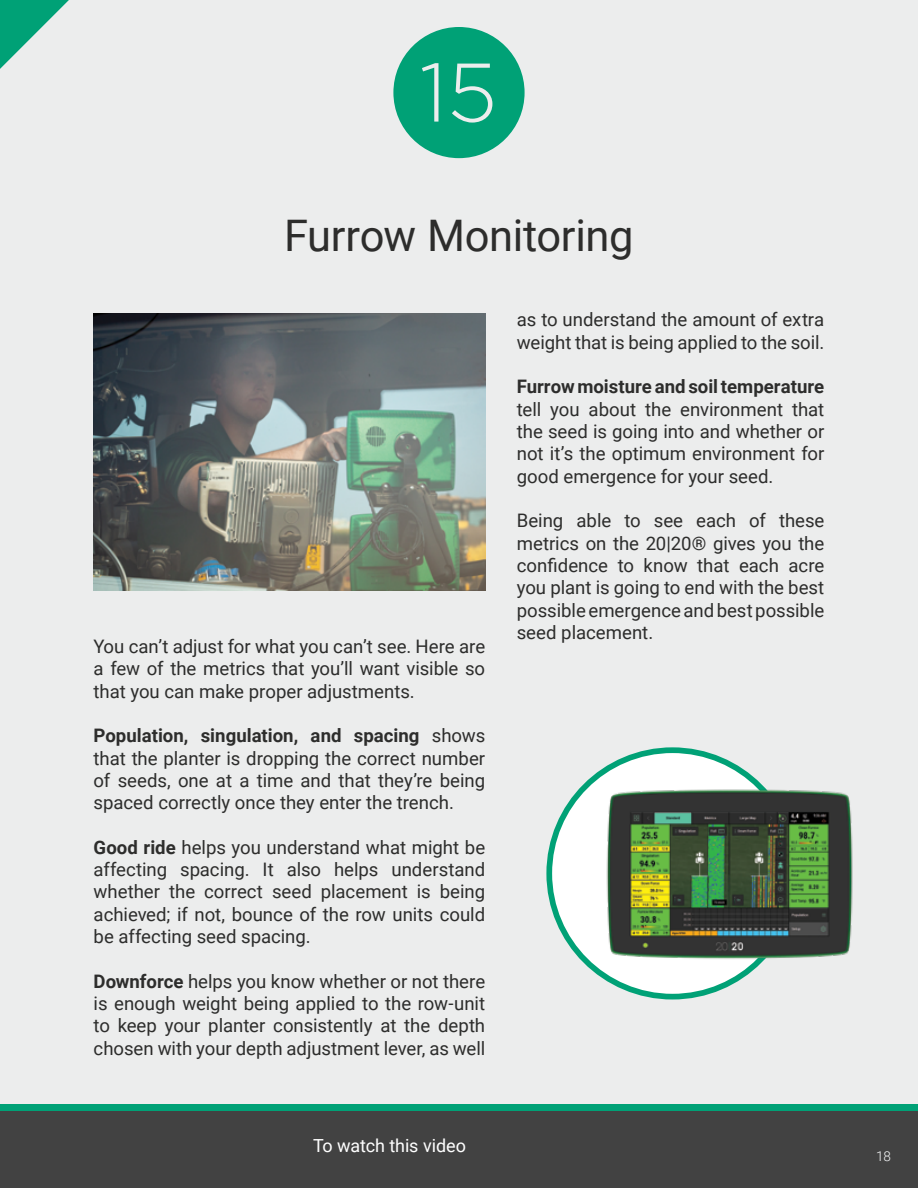
<style>
.page{position:relative;width:918px;height:1188px;background:#fff}
.page>*{position:absolute;margin:0;border:0;box-sizing:border-box;transform-origin:0 0}
.t1{font:300 82.8px "Gotham";color:#eceded}
.t2{font:43.5px "Roboto";letter-spacing:-.005em;color:#2d2d2c}
.t3{font:18.6px/22.4px "Roboto";color:#2d2d2c;text-align:justify}
.t4{font:700 18.6px "Roboto";color:#2d2d2c}
.t5{font:18px "Roboto";letter-spacing:-.005em;color:#fff}
.t6{font:300 13.5px "Roboto";color:#f7f8f9}
.s1{font-weight:700}
</style>
<div class="page">
<div style="left:0;top:0;width:918px;height:1104px;background:#eceded"></div>
<svg style="left:0;top:0;width:82px;height:82px;background:#98d2c2"></svg>
<div style="left:0;top:1111px;width:918px;height:77px;background:#424242"></div>
<div style="left:0;top:1104px;width:918px;height:7px;background:#00a176"></div>
<img style="left:94px;top:313px;width:391px;height:278px">
<div style="left:549px;top:750px;width:247px;height:247px;background:#fff;border-radius:50%"></div>
<img style="left:606px;top:786px;width:253px;height:180px">
<div style="left:393px;top:27px;width:132px;height:131px;background:#00a176;border-radius:50%"></div>
<h1 class="t1" style="left:419px;top:40px;width:79px">15</h1>
<h2 class="t2" style="left:284px;top:205px;width:351px">Furrow Monitoring</h2>
<p class="t3" style="left:94px;top:634px;width:393px">You can’t adjust for what you can’t see. Here are a few of the metrics that you’ll want visible so that you can make proper adjustments.</p>
<p class="t3" style="left:94px;top:724px;width:393px"><span class="s1">Population, singulation, and spacing</span> shows that the planter is dropping the correct number of seeds, one at a time and that they’re being spaced correctly once they enter the trench.</p>
<p class="t3" style="left:94px;top:835px;width:393px"><span class="s1">Good ride</span> helps you understand what might be affecting spacing. It also helps understand whether the correct seed placement is being achieved; if not, bounce of the row units could be affecting seed spacing.</p>
<p class="t3" style="left:94px;top:969px;width:393px"><span class="s1">Downforce</span> helps you know whether or not there is enough weight being applied to the row-unit to keep your planter consistently at the depth chosen with your depth adjustment lever, as well</p>
<p class="t5" style="left:313px;top:1133px;width:154px">To watch this video</p>
<p class="t3" style="left:517px;top:308px;width:309px">as to understand the amount of extra weight that is being applied to the soil.</p>
<p class="t4" style="left:517px;top:374px;width:309px">Furrow moisture and soil temperature</p>
<p class="t3" style="left:517px;top:397px;width:309px">tell you about the environment that the seed is going into and whether or not it’s the optimum environment for good emergence for your seed.</p>
<p class="t3" style="left:517px;top:509px;width:309px">Being able to see each of these metrics on the 20|20® gives you the confidence to know that each acre you plant is going to end with the best possible emergence and best possible seed placement.</p>
<p class="t6" style="left:876px;top:1147px;width:16px">18</p>
</div>
